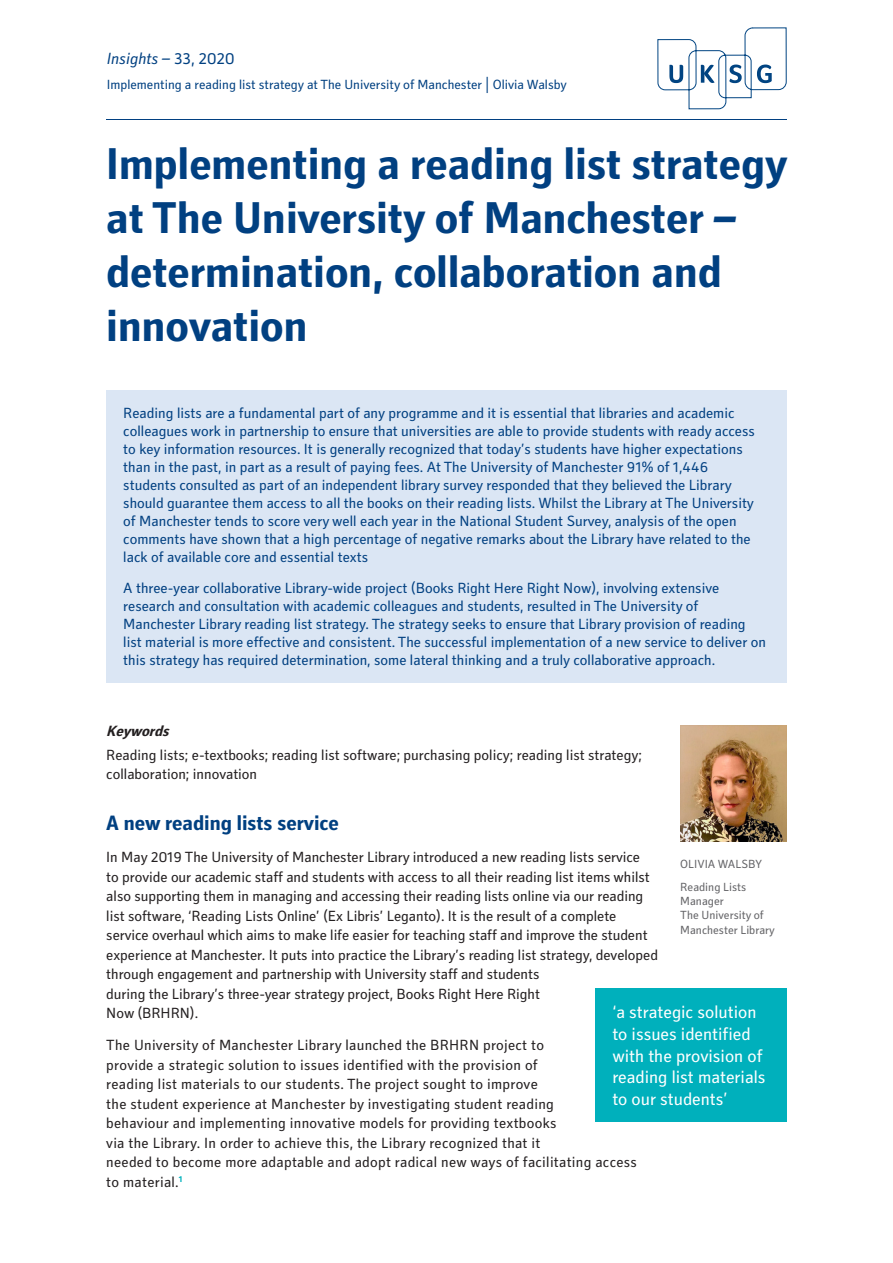
<style>
.page{position:relative;width:893px;height:1263px;background:#fff}
.page>*{position:absolute;margin:0;border:0;box-sizing:border-box;transform-origin:0 0}
.Main_Headline{font:700 45px/54px "Secca Std";color:#014081}
.A-Style_Heading{font:700 21px "Secca Std";color:#014081}
.Stand_out_quote{font:18px/21.6px "Secca Std";color:#fff}
.Title_-_Series_-_Dat{font:italic 16.5px "Secca Std";color:#014081}
.Extract_Box{font:15px/18px "Secca Std";color:#014081}
.Body{font:15px/19.5px "Secca Std";color:#231f20}
.Body-2{font:15px/19.5px "Secca Std";letter-spacing:.02em;color:#231f20}
.C-Style_Heading_BI{font:italic 700 15px "Secca Std";color:#231f20}
.Title_-_Aiuthor{font:13.5px "Secca Std";color:#014081}
.t1{font:12px/14.4px "Secca Std";color:#636366}
.s1{font-style:normal}
</style>
<div class="page">
<div style="left:106px;top:390px;width:681px;height:292px;background:#dbe6f4"></div>
<hr style="left:106px;top:119px;width:681px;height:1px;background:#014081">
<svg style="left:657px;top:27px;width:130px;height:82px"></svg>
<img style="left:680px;top:725px;width:107px;height:116px">
<div style="left:595px;top:988px;width:192px;height:134px;background:#00b0bc"></div>
<p class="Title_-_Series_-_Dat" style="left:107px;top:49px;width:129px">Insights <span class="s1">– 33, 2020</span></p>
<p class="Title_-_Aiuthor" style="left:107px;top:77px;width:462px">Implementing a reading list strategy at The University of Manchester | Olivia Walsby</p>
<p class="Main_Headline" style="left:106px;top:139px;width:682px">Implementing a reading list strategy at The University of Manchester – determination, collaboration and innovation</p>
<p class="Extract_Box" style="left:123px;top:405px;width:633px">Reading lists are a fundamental part of any programme and it is essential that libraries and academic colleagues work in partnership to ensure that universities are able to provide students with ready access to key information resources. It is generally recognized that today’s students have higher expectations than in the past, in part as a result of paying fees. At The University of Manchester 91% of 1,446 students consulted as part of an independent library survey responded that they believed the Library should guarantee them access to all the books on their reading lists. Whilst the Library at The University of Manchester tends to score very well each year in the National Student Survey, analysis of the open comments have shown that a high percentage of negative remarks about the Library have related to the lack of available core and essential texts</p>
<p class="Extract_Box" style="left:123px;top:579px;width:644px">A three-year collaborative Library-wide project (Books Right Here Right Now), involving extensive research and consultation with academic colleagues and students, resulted in The University of Manchester Library reading list strategy. The strategy seeks to ensure that Library provision of reading list material is more effective and consistent. The successful implementation of a new service to deliver on this strategy has required determination, some lateral thinking and a truly collaborative approach.</p>
<p class="C-Style_Heading_BI" style="left:106px;top:722px;width:68px">Keywords</p>
<p class="Body" style="left:106px;top:745px;width:537px">Reading lists; e-textbooks; reading list software; purchasing policy; reading list strategy; collaboration; innovation</p>
<p class="A-Style_Heading" style="left:106px;top:811px;width:234px">A new reading lists service</p>
<p class="Body" style="left:106px;top:848px;width:553px">In May 2019 The University of Manchester Library introduced a new reading lists service<br>to provide our academic staff and students with access to all their reading list items whilst also supporting them in managing and accessing their reading lists online via our reading list software, ‘Reading Lists Online’ (Ex Libris’ Leganto). It is the result of a complete service overhaul which aims to make life easier for teaching staff and improve the student experience at Manchester. It puts into practice the Library’s reading list strategy, developed through engagement and partnership with University staff and students<br>during the Library’s three-year strategy project, Books Right Here Right<br>Now (BRHRN).</p>
<p class="Body-2" style="left:106px;top:1036px;width:532px">The University of Manchester Library launched the BRHRN project to<br>provide a strategic solution to issues identified with the provision of<br>reading list materials to our students. The project sought to improve<br>the student experience at Manchester by investigating student reading<br>behaviour and implementing innovative models for providing textbooks<br>via the Library. In order to achieve this, the Library recognized that it<br>needed to become more adaptable and adopt radical new ways of facilitating access to material.<sup>1</sup></p>
<p class="t1" style="left:680px;top:857px;width:83px">OLIVIA WALSBY</p>
<p class="t1" style="left:680px;top:880px;width:67px">Reading Lists<br>Manager</p>
<p class="t1" style="left:680px;top:909px;width:96px">The University of<br>Manchester Library</p>
<p class="Stand_out_quote" style="left:612px;top:1002px;width:155px">‘a strategic solution to issues identified with the provision of reading list materials to our students’</p>
</div>
